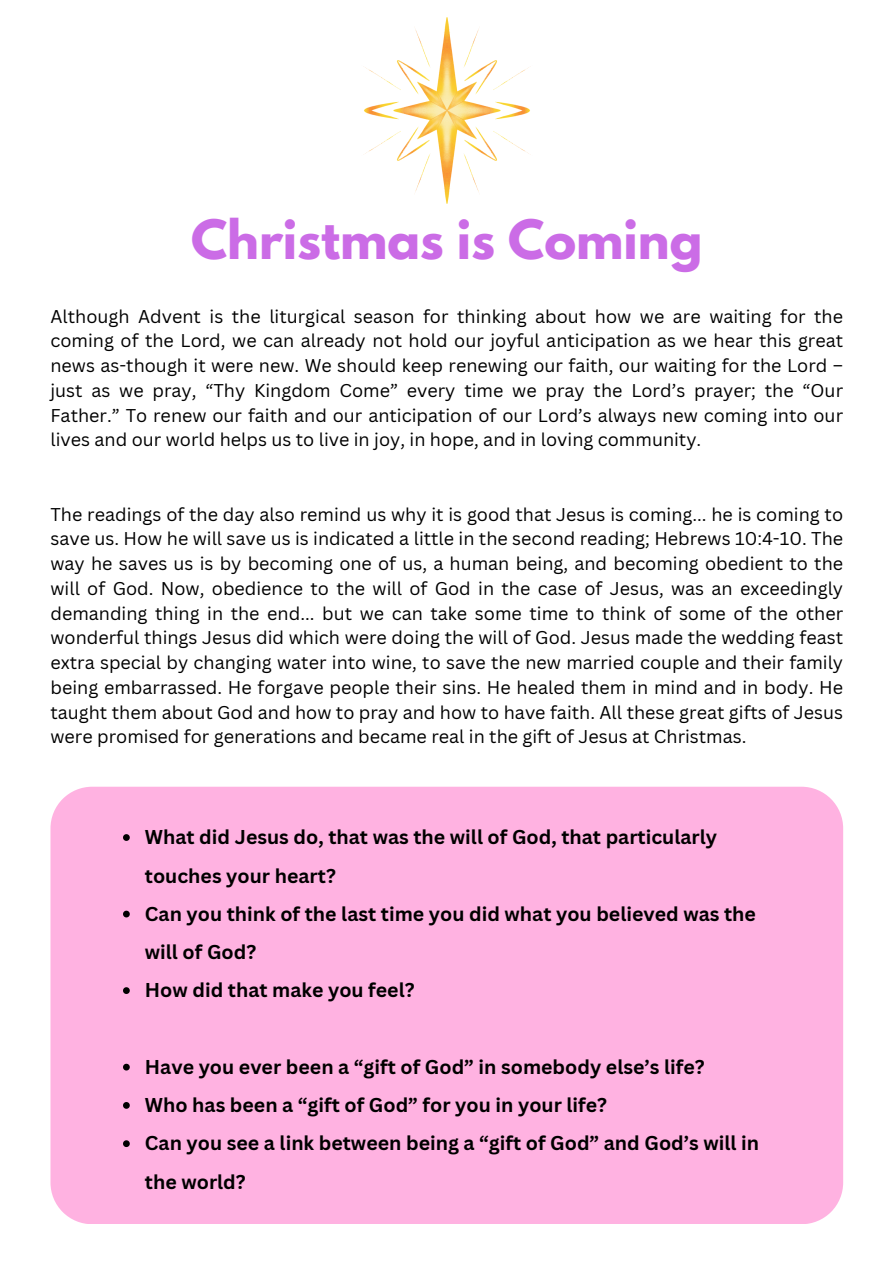
<style>
.page{position:relative;width:894px;height:1264px;background:#fff}
.page>*{position:absolute;margin:0;border:0;box-sizing:border-box;transform-origin:0 0}
.t1{font:700 48px "League Spartan";color:#cb6ce6}
.t2{font:700 19.5px/38.2px "Canva Sans";color:#000}
.t3{font:18px/24.8px "Canva Sans";color:#000;text-align:justify}
</style>
<div class="page">
<div style="left:50px;top:786px;width:792px;height:438px;background:#ffb2e1"></div>
<img style="left:363px;top:18px;width:168px;height:186px">
<svg style="left:123px;top:834px;width:7px;height:6px"></svg>
<svg style="left:123px;top:910px;width:7px;height:7px"></svg>
<svg style="left:123px;top:987px;width:7px;height:6px"></svg>
<svg style="left:123px;top:1063px;width:7px;height:7px"></svg>
<svg style="left:123px;top:1101px;width:7px;height:7px"></svg>
<svg style="left:123px;top:1140px;width:7px;height:6px"></svg>
<p class="t1" style="left:191px;top:216px;width:512px">Christmas is Coming</p>
<h1 class="t3" style="left:50px;top:303px;width:794px">Although Advent is the liturgical season for thinking about how we are waiting for the coming of the Lord, we can already not hold our joyful anticipation as we hear this great news as-though it were new. We should keep renewing our faith, our waiting for the Lord – just as we pray, “Thy Kingdom Come” every time we pray the Lord’s prayer; the “Our Father.” To renew our faith and our anticipation of our Lord’s always new coming into our lives and our world helps us to live in joy, in hope, and in loving community.</h1>
<p class="t3" style="left:50px;top:501px;width:794px">The readings of the day also remind us why it is good that Jesus is coming... he is coming to save us. How he will save us is indicated a little in the second reading; Hebrews 10:4-10. The way he saves us is by becoming one of us, a human being, and becoming obedient to the will of God. Now, obedience to the will of God in the case of Jesus, was an exceedingly demanding thing in the end... but we can take some time to think of some of the other wonderful things Jesus did which were doing the will of God. Jesus made the wedding feast extra special by changing water into wine, to save the new married couple and their family being embarrassed. He forgave people their sins. He healed them in mind and in body. He taught them about God and how to pray and how to have faith. All these great gifts of Jesus were promised for generations and became real in the gift of Jesus at Christmas.</p>
<p class="t2" style="left:145px;top:817px;width:573px">What did Jesus do, that was the will of God, that particularly touches your heart?</p>
<p class="t2" style="left:145px;top:894px;width:612px">Can you think of the last time you did what you believed was the will of God?</p>
<p class="t2" style="left:145px;top:970px;width:271px">How did that make you feel?</p>
<p class="t2" style="left:145px;top:1047px;width:561px">Have you ever been a “gift of God” in somebody else’s life?</p>
<p class="t2" style="left:145px;top:1085px;width:463px">Who has been a “gift of God” for you in your life?</p>
<p class="t2" style="left:145px;top:1123px;width:615px">Can you see a link between being a “gift of God” and God’s will in the world?</p>
</div>
